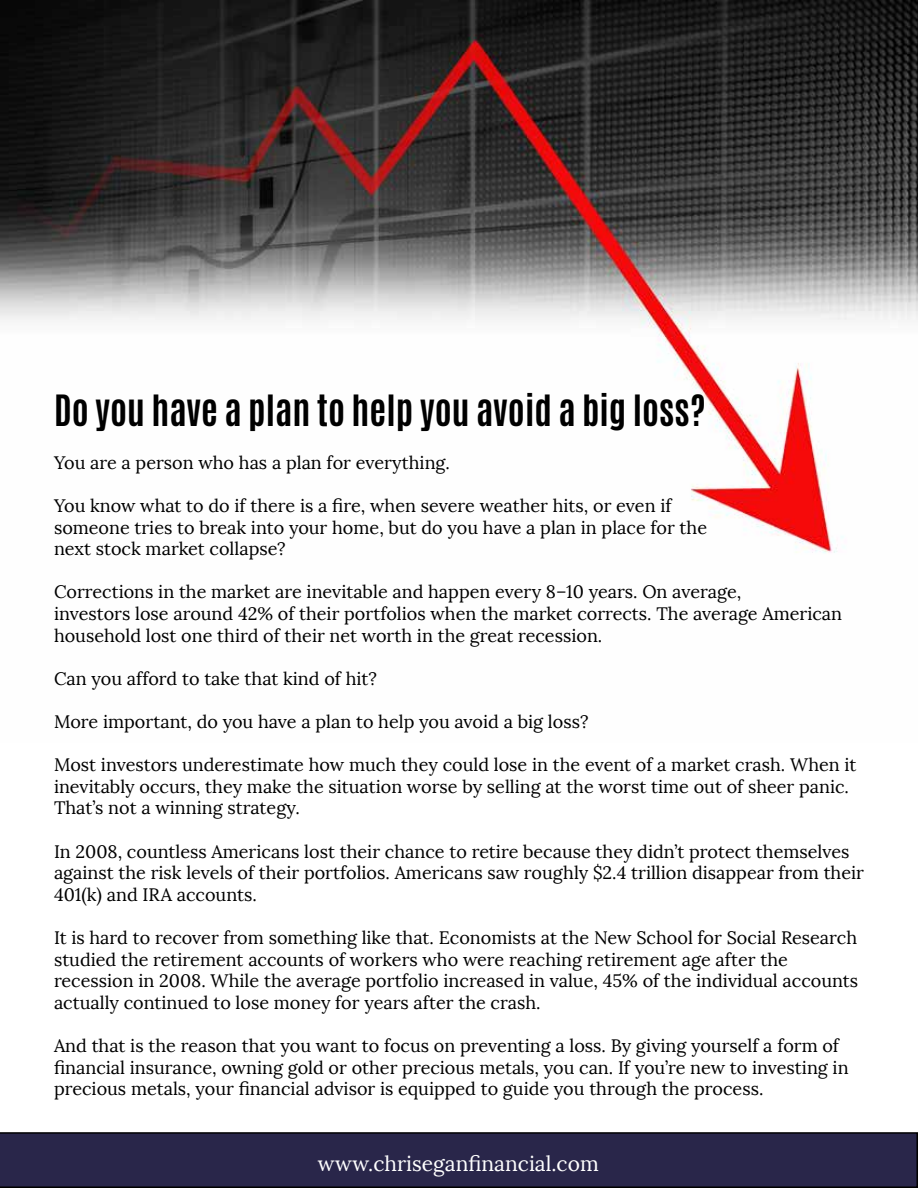
<style>
.page{position:relative;width:918px;height:1188px;background:#fff}
.page>*{position:absolute;margin:0;border:0;box-sizing:border-box;transform-origin:0 0}
.t1{font:700 36px "Antonio";color:#000}
.t2{font:21px "Lora";color:#fff}
.t3{font:18px/21.6px "Lora";color:#000}
</style>
<div class="page">
<svg style="left:0;top:1132px;width:918px;height:56px;background:#272446"></svg>
<img style="left:0;top:0;width:918px;height:553px">
<h1 class="t1" style="left:54px;top:383px;width:653px">Do you have a plan to help you avoid a big loss?</h1>
<p class="t3" style="left:54px;top:452px;width:397px">You are a person who has a plan for everything.</p>
<p class="t3" style="left:54px;top:495px;width:655px">You know what to do if there is a fire, when severe weather hits, or even if someone tries to break into your home, but do you have a plan in place for the next stock market collapse?</p>
<p class="t3" style="left:54px;top:581px;width:790px">Corrections in the market are inevitable and happen every 8–10 years. On average,<br>investors lose around 42% of their portfolios when the market corrects. The average American household lost one third of their net worth in the great recession.</p>
<p class="t3" style="left:54px;top:668px;width:324px">Can you afford to take that kind of hit?</p>
<p class="t3" style="left:54px;top:711px;width:536px">More important, do you have a plan to help you avoid a big loss?</p>
<p class="t3" style="left:54px;top:754px;width:804px">Most investors underestimate how much they could lose in the event of a market crash. When it inevitably occurs, they make the situation worse by selling at the worst time out of sheer panic.<br>That’s not a winning strategy.</p>
<p class="t3" style="left:54px;top:841px;width:812px">In 2008, countless Americans lost their chance to retire because they didn’t protect themselves against the risk levels of their portfolios. Americans saw roughly $2.4 trillion disappear from their<br>401(k) and IRA accounts.</p>
<p class="t3" style="left:54px;top:927px;width:806px">It is hard to recover from something like that. Economists at the New School for Social Research studied the retirement accounts of workers who were reaching retirement age after the recession in 2008. While the average portfolio increased in value, 45% of the individual accounts actually continued to lose money for years after the crash.</p>
<p class="t3" style="left:54px;top:1035px;width:796px">And that is the reason that you want to focus on preventing a loss. By giving yourself a form of financial insurance, owning gold or other precious metals, you can. If you’re new to investing in precious metals, your financial advisor is equipped to guide you through the process.</p>
<p class="t2" style="left:318px;top:1151px;width:283px">www.chriseganfinancial.com</p>
</div>
